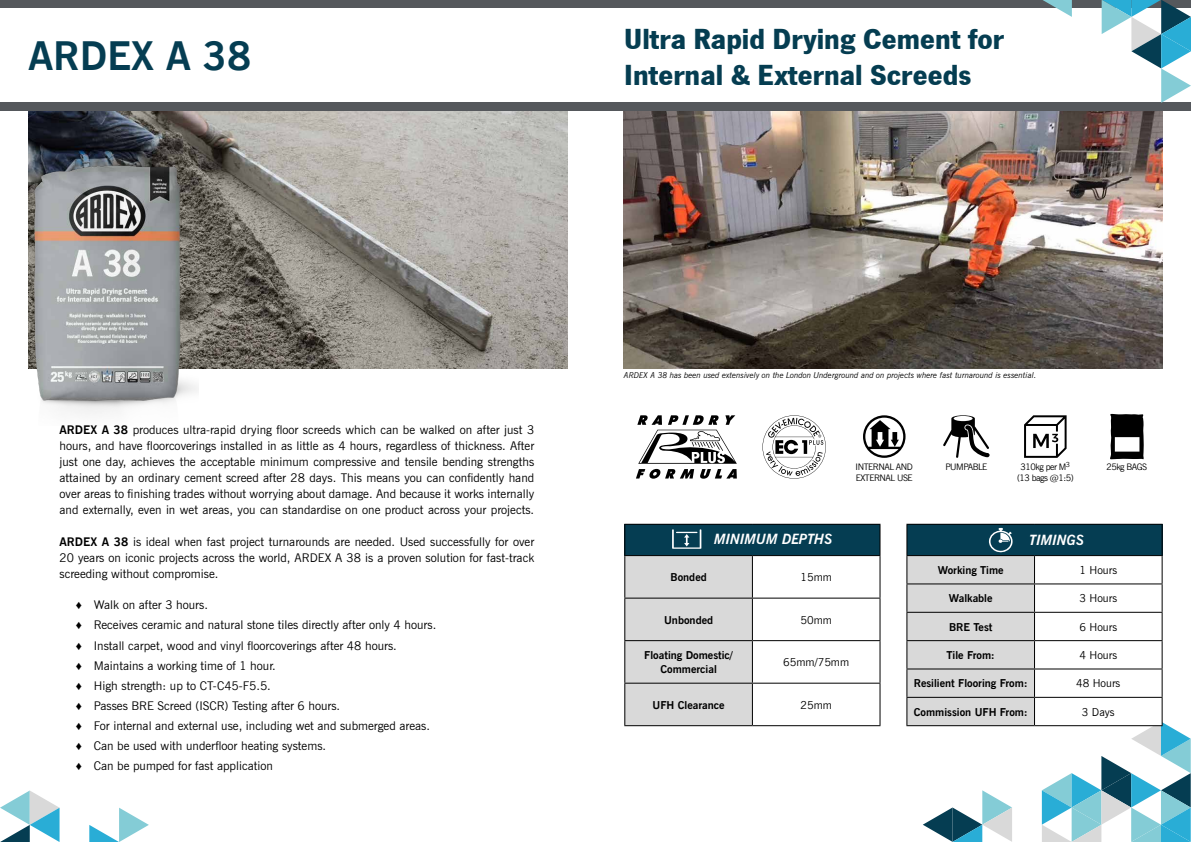
<style>
.page{position:relative;width:1191px;height:842px;background:#fff}
.page>*{position:absolute;margin:0;border:0;box-sizing:border-box;transform-origin:0 0}
.t1{font:700 40px "News Gothic BT";color:#053d52}
.t2{font:30px/36px "News Gothic T Bold";color:#053d51}
.t3{font:italic 700 14px "News Gothic BT";color:#fff}
.t4{font:12px/20.1px "News Gothic BT";color:#000;text-align:justify}
.t5{font:700 11px/13.2px "News Gothic BT";color:#000;text-align:center}
.t6{font:11px "News Gothic BT";color:#000}
.t7{font:9px/10.8px "News Gothic BT";letter-spacing:-.05em;color:#000}
.t8{font:italic 8px "News Gothic BT";color:#000}
.s1{font-weight:700}
.s2{font-family:"Arial"}
</style>
<div class="page">
<img style="left:28px;top:111px;width:539px;height:258px">
<img style="left:624px;top:111px;width:538px;height:258px">
<div style="left:0;top:0;width:1191px;height:111px;background:#55585c"></div>
<div style="left:0;top:9px;width:1191px;height:93px;background:#fff"></div>
<svg style="left:1042px;top:0;width:29px;height:17px"></svg>
<svg style="left:1101px;top:0;width:90px;height:103px"></svg>
<svg style="left:0;top:790px;width:60px;height:52px"></svg>
<svg style="left:89px;top:808px;width:60px;height:34px"></svg>
<div style="left:625px;top:524px;width:255px;height:32px;background:#053d52"></div>
<svg style="left:625px;top:556px;width:254px;height:169px"></svg>
<hr style="left:624px;top:524px;width:128px;height:1px;background:#000">
<hr style="left:624px;top:525px;width:1px;height:30px;background:#000">
<hr style="left:752px;top:524px;width:128px;height:1px;background:#000">
<hr style="left:879px;top:525px;width:1px;height:30px;background:#000">
<hr style="left:624px;top:555px;width:128px;height:1px;background:#000">
<hr style="left:624px;top:556px;width:1px;height:42px;background:#000">
<hr style="left:752px;top:555px;width:128px;height:1px;background:#000">
<hr style="left:752px;top:556px;width:1px;height:42px;background:#000">
<hr style="left:879px;top:556px;width:1px;height:42px;background:#000">
<hr style="left:624px;top:598px;width:128px;height:1px;background:#000">
<hr style="left:624px;top:599px;width:1px;height:41px;background:#000">
<hr style="left:752px;top:598px;width:128px;height:1px;background:#000">
<hr style="left:752px;top:599px;width:1px;height:41px;background:#000">
<hr style="left:879px;top:599px;width:1px;height:41px;background:#000">
<hr style="left:624px;top:640px;width:128px;height:1px;background:#000">
<hr style="left:624px;top:641px;width:1px;height:42px;background:#000">
<hr style="left:752px;top:640px;width:128px;height:1px;background:#000">
<hr style="left:752px;top:641px;width:1px;height:42px;background:#000">
<hr style="left:879px;top:641px;width:1px;height:42px;background:#000">
<hr style="left:624px;top:683px;width:128px;height:1px;background:#000">
<hr style="left:624px;top:684px;width:1px;height:41px;background:#000">
<hr style="left:752px;top:683px;width:128px;height:1px;background:#000">
<hr style="left:752px;top:684px;width:1px;height:41px;background:#000">
<hr style="left:879px;top:684px;width:1px;height:41px;background:#000">
<hr style="left:624px;top:725px;width:128px;height:1px;background:#000">
<hr style="left:752px;top:725px;width:128px;height:1px;background:#000">
<svg style="left:672px;top:529px;width:29px;height:20px"></svg>
<div style="left:907px;top:524px;width:255px;height:32px;background:#053d52"></div>
<hr style="left:906px;top:524px;width:128px;height:1px;background:#000">
<hr style="left:906px;top:525px;width:1px;height:30px;background:#000">
<hr style="left:1034px;top:524px;width:128px;height:1px;background:#000">
<hr style="left:1161px;top:525px;width:1px;height:30px;background:#000">
<svg style="left:906px;top:528px;width:284px;height:314px"></svg>
<svg style="left:636px;top:415px;width:101px;height:64px"></svg>
<svg style="left:762px;top:415px;width:64px;height:64px"></svg>
<svg style="left:863px;top:415px;width:42px;height:43px"></svg>
<svg style="left:943px;top:415px;width:46px;height:43px"></svg>
<svg style="left:1024px;top:415px;width:42px;height:43px"></svg>
<svg style="left:1110px;top:413px;width:34px;height:47px"></svg>
<img style="left:28px;top:142px;width:170px;height:272px">
<h1 class="t1" style="left:28px;top:32px;width:225px">ARDEX A 38</h1>
<h2 class="t2" style="left:624px;top:20px;width:381px">Ultra Rapid Drying Cement for<br>Internal &amp; External Screeds</h2>
<h2 class="t2" style="left:624px;top:20px;width:380px">Next Generation Cementitious<br>Liquid Screed Additive</h2>
<p class="t4" style="left:60px;top:422px;width:476px;line-height:16px"><span class="s1">ARDEX A 38</span> produces ultra-rapid drying floor screeds which can be walked on after just 3 hours, and have floorcoverings installed in as little as 4 hours, regardless of thickness. After just one day, achieves the acceptable minimum compressive and tensile bending strengths attained by an ordinary cement screed after 28 days. This means you can confidently hand over areas to finishing trades without worrying about damage. And because it works internally and externally, even in wet areas, you can standardise on one product across your projects.</p>
<p class="t4" style="left:60px;top:534px;width:476px;line-height:16px"><span class="s1">ARDEX A 38</span> is ideal when fast project turnarounds are needed. Used successfully for over 20 years on iconic projects across the world, ARDEX A 38 is a proven solution for fast-track screeding without compromise.</p>
<p class="t4" style="left:76px;top:595px;width:362px;text-align:left"><span class="s2">♦</span> Walk on after 3 hours.<br><span class="s2">♦</span> Receives ceramic and natural stone tiles directly after only 4 hours. <span class="s2">♦</span> Install carpet, wood and vinyl floorcoverings after 48 hours.<br><span class="s2">♦</span> Maintains a working time of 1 hour.<br><span class="s2">♦</span> High strength: up to CT-C45-F5.5.<br><span class="s2">♦</span> Passes BRE Screed (ISCR) Testing after 6 hours.<br><span class="s2">♦</span> For internal and external use, including wet and submerged areas. <span class="s2">♦</span> Can be used with underfloor heating systems.<br><span class="s2">♦</span> Can be pumped for fast application</p>
<p class="t8" style="left:624px;top:370px;width:414px">ARDEX A 38 has been used extensively on the London Underground and on projects where fast turnaround is essential.</p>
<p class="t7" style="left:855px;top:462px;width:59px">INTERNAL AND<br>EXTERNAL USE</p>
<p class="t7" style="left:945px;top:462px;width:44px">PUMPABLE</p>
<p class="t7" style="left:1017px;top:462px;width:58px;text-align:center">310kg per M<sup>3 </sup>(13 bags @1:5)</p>
<p class="t7" style="left:1106px;top:462px;width:42px">25kg BAGS</p>
<p class="t3" style="left:714px;top:530px;width:120px">MINIMUM DEPTHS</p>
<p class="t5" style="left:670px;top:570px;width:38px">Bonded</p>
<p class="t6" style="left:800px;top:570px;width:33px">15mm</p>
<p class="t5" style="left:664px;top:613px;width:50px">Unbonded</p>
<p class="t6" style="left:800px;top:613px;width:33px">50mm</p>
<p class="t5" style="left:644px;top:649px;width:90px">Floating Domestic/<br>Commercial</p>
<p class="t6" style="left:783px;top:655px;width:67px">65mm/75mm</p>
<p class="t5" style="left:652px;top:698px;width:74px">UFH Clearance</p>
<p class="t6" style="left:800px;top:698px;width:33px">25mm</p>
<p class="t3" style="left:1029px;top:531px;width:56px">TIMINGS</p>
<p class="t5" style="left:937px;top:563px;width:67px">Working Time</p>
<p class="t6" style="left:1079px;top:563px;width:39px">1 Hours</p>
<p class="t5" style="left:949px;top:592px;width:45px">Walkable</p>
<p class="t6" style="left:1079px;top:592px;width:39px">3 Hours</p>
<p class="t5" style="left:949px;top:620px;width:45px">BRE Test</p>
<p class="t6" style="left:1079px;top:620px;width:39px">6 Hours</p>
<p class="t5" style="left:946px;top:648px;width:50px">Tile From:</p>
<p class="t6" style="left:1079px;top:648px;width:39px">4 Hours</p>
<p class="t5" style="left:914px;top:677px;width:115px">Resilient Flooring From:</p>
<p class="t6" style="left:1076px;top:677px;width:46px">48 Hours</p>
<p class="t5" style="left:913px;top:705px;width:115px">Commission UFH From:</p>
<p class="t6" style="left:1082px;top:705px;width:34px">3 Days</p>
</div>
